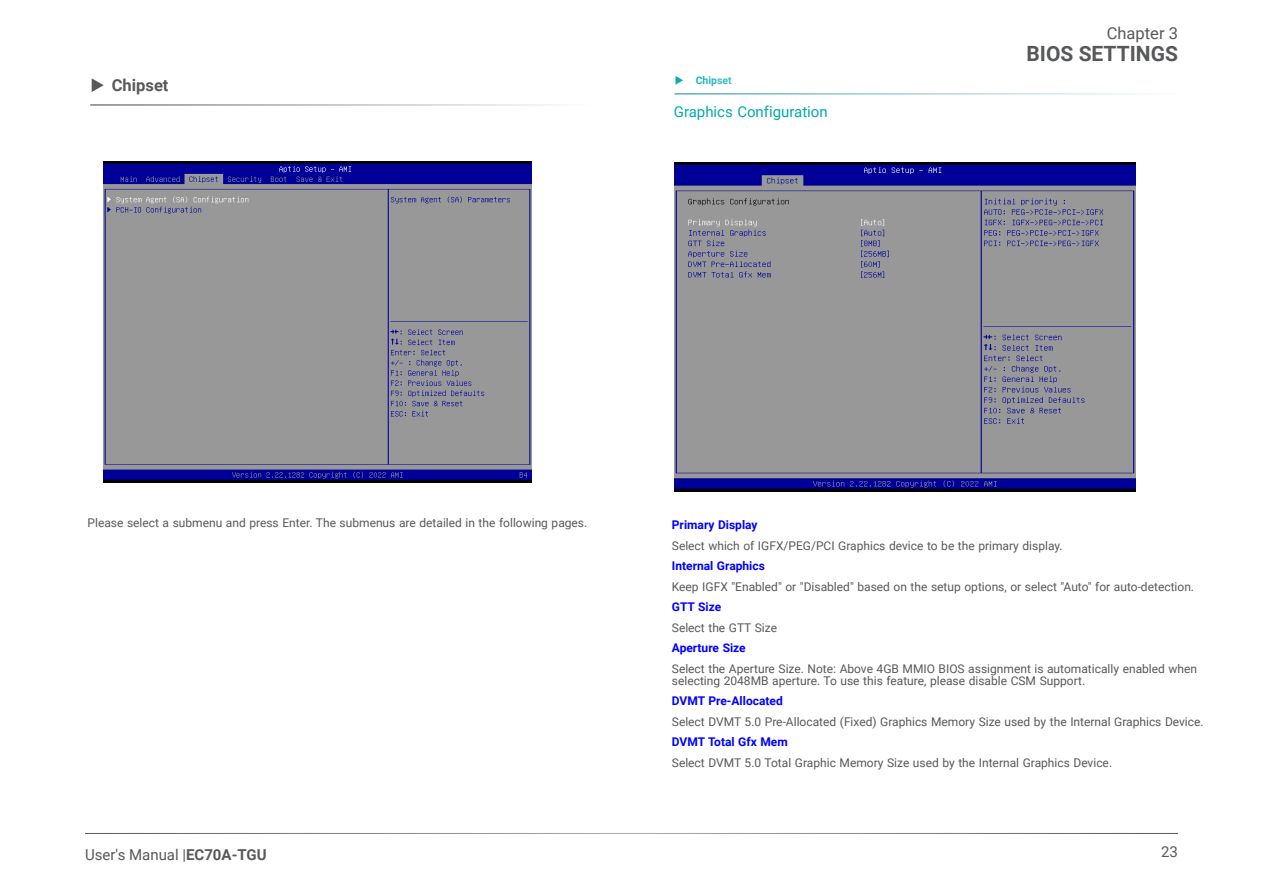
<style>
.page{position:relative;width:1263px;height:893px;background:#fff}
.page>*{position:absolute;margin:0;border:0;box-sizing:border-box;transform-origin:0 0}
.t1{font:700 21px "Roboto";color:#57585a}
.t2{font:16.5px "Roboto";color:#57585a}
.t3{font:700 16.5px "Roboto";color:#57585a}
.t4{font:15px "Roboto";color:#57585a}
.Heading_3{font:15px "Roboto";color:#00aaad}
.BIOS_Item{font:12px/12px "Roboto";color:#57585a}
.BIOS_Item-2{font:700 12px "Roboto";color:#00f}
.t5{font:700 10.5px "Roboto";color:#00aaad}
.s1{font-weight:700}
</style>
<div class="page">
<hr style="left:85px;top:833px;width:1093px;height:1px;background:#57585a">
<hr style="left:90px;top:104px;width:515px;height:2px;background:#595a5b">
<img style="left:103px;top:162px;width:428px;height:321px">
<hr style="left:674px;top:93px;width:515px;height:2px;background:#2e9aa0">
<img style="left:674px;top:163px;width:461px;height:328px">
<p class="t3" style="left:112px;top:73px;width:58px">Chipset</p>
<p class="t5" style="left:696px;top:73px;width:38px">Chipset</p>
<p class="Heading_3" style="left:674px;top:101px;width:155px">Graphics Configuration</p>
<h2 class="t2" style="left:1107px;top:21px;width:73px">Chapter 3</h2>
<h1 class="t1" style="left:1026px;top:39px;width:153px">BIOS SETTINGS</h1>
<p class="BIOS_Item" style="left:88px;top:517px;width:501px">Please select a submenu and press Enter. The submenus are detailed in the following pages.</p>
<p class="t4" style="left:85px;top:844px;width:183px">User's Manual |<span class="s1">EC70A-TGU</span></p>
<p class="BIOS_Item-2" style="left:672px;top:516px;width:87px">Primary Display</p>
<p class="BIOS_Item" style="left:672px;top:539px;width:392px">Select which of IGFX/PEG/PCI Graphics device to be the primary display.</p>
<p class="BIOS_Item-2" style="left:672px;top:557px;width:94px">Internal Graphics</p>
<p class="BIOS_Item" style="left:672px;top:580px;width:524px">Keep IGFX "Enabled" or "Disabled" based on the setup options, or select "Auto" for auto-detection.</p>
<p class="BIOS_Item-2" style="left:672px;top:598px;width:51px">GTT Size</p>
<p class="BIOS_Item" style="left:672px;top:621px;width:107px">Select the GTT Size</p>
<p class="BIOS_Item-2" style="left:672px;top:639px;width:75px">Aperture Size</p>
<p class="BIOS_Item" style="left:672px;top:662px;width:527px">Select the Aperture Size. Note: Above 4GB MMIO BIOS assignment is automatically enabled when selecting 2048MB aperture. To use this feature, please disable CSM Support.</p>
<p class="BIOS_Item-2" style="left:672px;top:692px;width:112px">DVMT Pre-Allocated</p>
<p class="BIOS_Item" style="left:672px;top:715px;width:533px">Select DVMT 5.0 Pre-Allocated (Fixed) Graphics Memory Size used by the Internal Graphics Device.</p>
<p class="BIOS_Item-2" style="left:672px;top:733px;width:117px">DVMT Total Gfx Mem</p>
<p class="BIOS_Item" style="left:672px;top:756px;width:442px">Select DVMT 5.0 Total Graphic Memory Size used by the Internal Graphics Device.</p>
<p class="t4" style="left:1161px;top:841px;width:18px">23</p>
</div>
